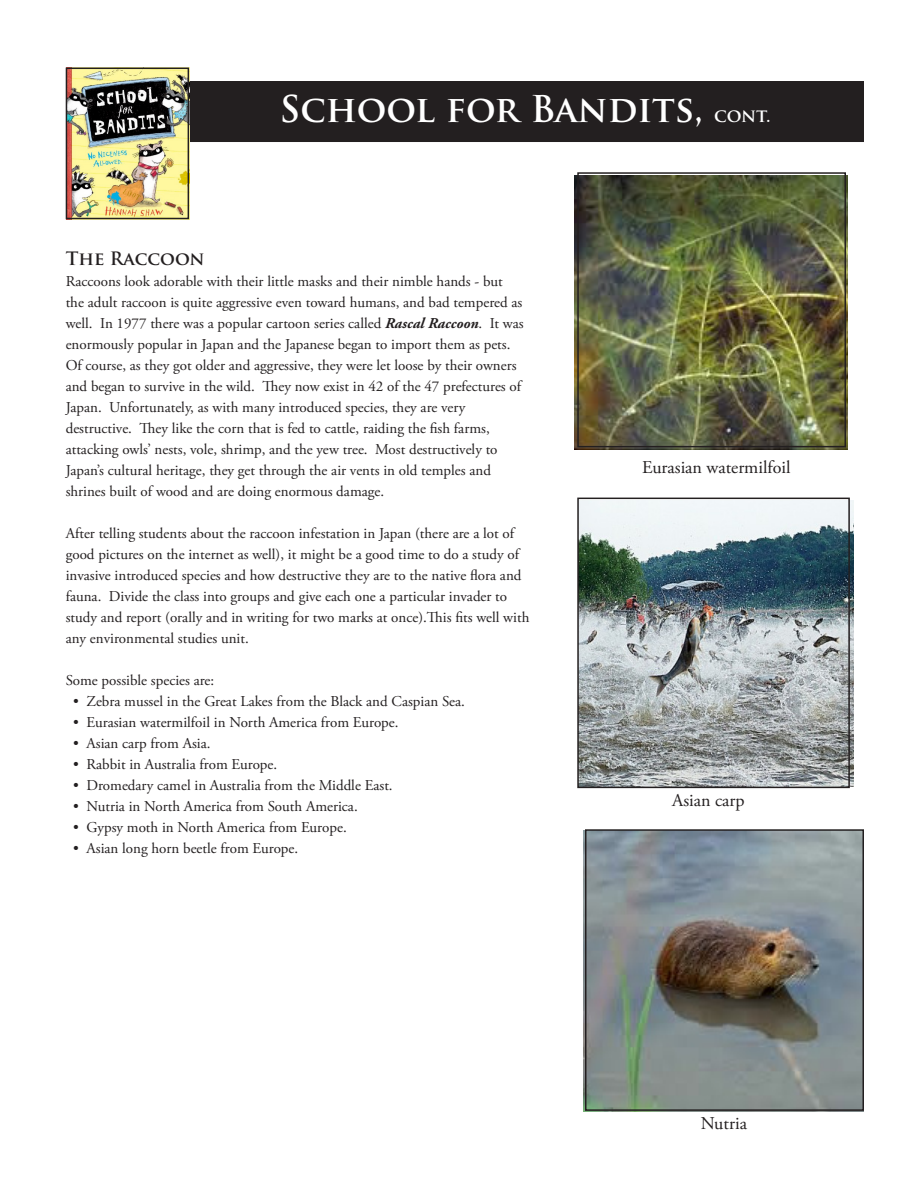
<style>
.page{position:relative;width:918px;height:1188px;background:#fff}
.page>*{position:absolute;margin:0;border:0;box-sizing:border-box;transform-origin:0 0}
.t1{font:700 36px "Trajan Pro";color:#fff}
.t2{font:18px "Adobe Garamond Pro";color:#231f20}
.t3{font:700 18px "Trajan Pro";color:#231f20}
.t4{font:15px/21px "Adobe Garamond Pro";color:#231f20}
.s1{font-size:18px}
.s2{font-weight:700;font-style:italic}
</style>
<div class="page">
<div style="left:168px;top:82px;width:695px;height:59px;background:#231f20"></div>
<div style="left:167px;top:81px;width:697px;height:61px;border:2px solid #231f20"></div>
<img style="left:69px;top:71px;width:117px;height:145px">
<div style="left:66px;top:68px;width:123px;height:151px;border:2px solid #231f20"></div>
<img style="left:575px;top:176px;width:272px;height:274px">
<img style="left:580px;top:500px;width:274px;height:287px">
<img style="left:584px;top:831px;width:277px;height:280px">
<div style="left:585px;top:829px;width:279px;height:282px;border:2px solid #231f20"></div>
<div style="left:577px;top:498px;width:273px;height:290px;border:2px solid #231f20"></div>
<div style="left:577px;top:172px;width:269px;height:275px;border:2px solid #231f20"></div>
<p class="t1" style="left:280px;top:87px;width:493px">School for Bandits, <span class="s1">cont.</span></p>
<p class="t3" style="left:66px;top:247px;width:140px">The Raccoon</p>
<p class="t4" style="left:66px;top:271px;width:460px">Raccoons look adorable with their little masks and their nimble hands - but the adult raccoon is quite aggressive even toward humans, and bad tempered as well. In 1977 there was a popular cartoon series called <span class="s2">Rascal Raccoon</span>. It was enormously popular in Japan and the Japanese began to import them as pets.<br>Of course, as they got older and aggressive, they were let loose by their owners and began to survive in the wild. They now exist in 42 of the 47 prefectures of Japan. Unfortunately, as with many introduced species, they are very</p>
<p class="t4" style="left:66px;top:418px;width:426px">destructive. They like the corn that is fed to cattle, raiding the fish farms,</p>
<p class="t4" style="left:66px;top:439px;width:433px">attacking owls’ nests, vole, shrimp, and the yew tree. Most destructively to</p>
<p class="t4" style="left:66px;top:460px;width:427px">Japan’s cultural heritage, they get through the air vents in old temples and shrines built of wood and are doing enormous damage.</p>
<p class="t4" style="left:66px;top:523px;width:465px">After telling students about the raccoon infestation in Japan (there are a lot of good pictures on the internet as well), it might be a good time to do a study of invasive introduced species and how destructive they are to the native flora and fauna. Divide the class into groups and give each one a particular invader to study and report (orally and in writing for two marks at once).This fits well with any environmental studies unit.</p>
<p class="t4" style="left:66px;top:670px;width:150px">Some possible species are:</p>
<p class="t4" style="left:73px;top:691px;width:393px">• Zebra mussel in the Great Lakes from the Black and Caspian Sea.</p>
<p class="t4" style="left:73px;top:712px;width:327px">• Eurasian watermilfoil in North America from Europe.</p>
<p class="t4" style="left:73px;top:733px;width:139px">• Asian carp from Asia.</p>
<p class="t4" style="left:73px;top:754px;width:206px">• Rabbit in Australia from Europe.</p>
<p class="t4" style="left:73px;top:775px;width:321px">• Dromedary camel in Australia from the Middle East.</p>
<p class="t4" style="left:73px;top:796px;width:286px">• Nutria in North America from South America.</p>
<p class="t4" style="left:73px;top:817px;width:275px">• Gypsy moth in North America from Europe.</p>
<p class="t4" style="left:73px;top:838px;width:227px">• Asian long horn beetle from Europe.</p>
<p class="t2" style="left:642px;top:457px;width:150px">Eurasian watermilfoil</p>
<p class="t2" style="left:672px;top:790px;width:74px">Asian carp</p>
<p class="t2" style="left:701px;top:1113px;width:48px">Nutria</p>
</div>
